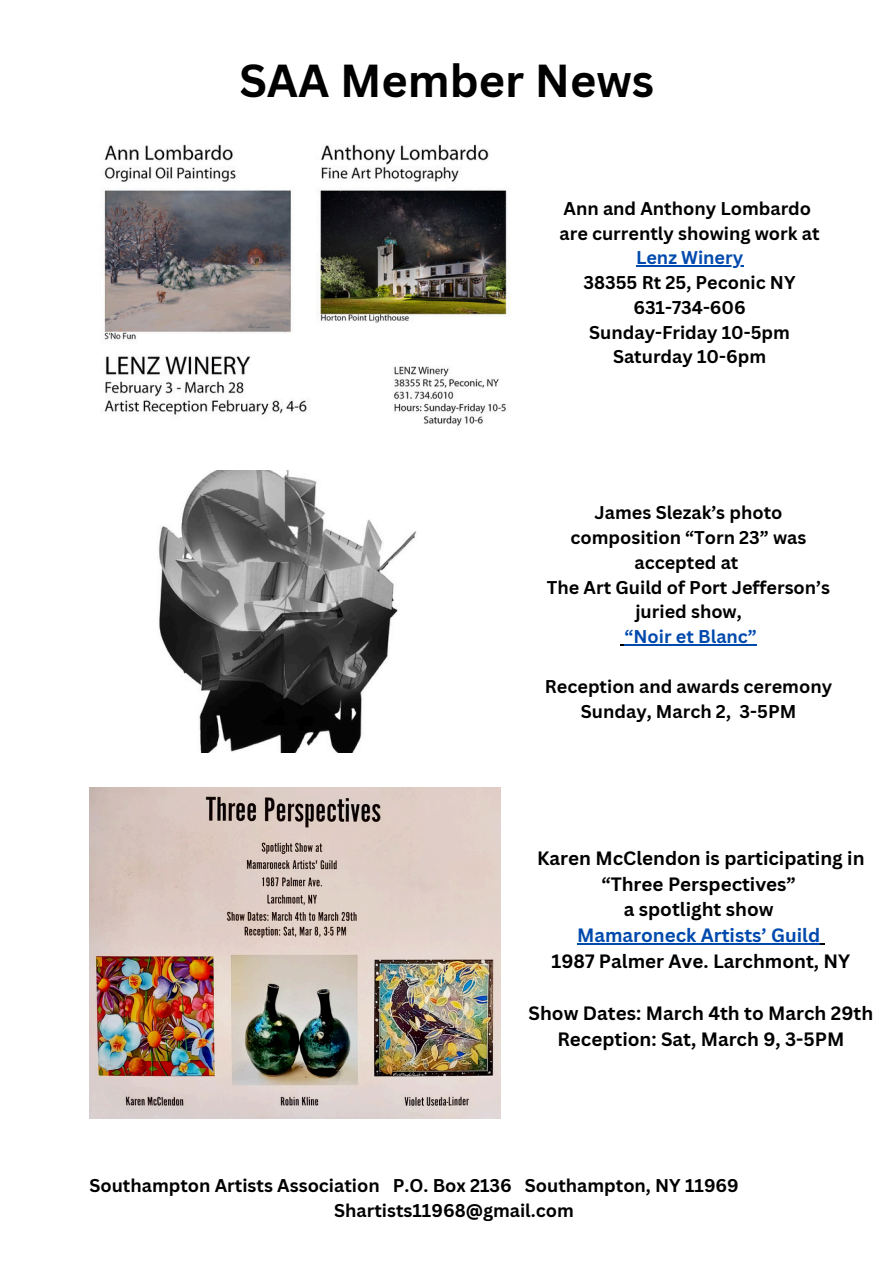
<style>
.page{position:relative;width:894px;height:1264px;background:#fff}
.page>*{position:absolute;margin:0;border:0;box-sizing:border-box;transform-origin:0 0}
.t1{font:700 45px "Canva Sans";color:#000}
.t2{font:700 18.75px/25.8px "Canva Sans";color:#000;text-align:center}
.t3{font:700 18.75px "Canva Sans";color:#004aad}
.t4{font:700 18px/24.8px "Canva Sans";color:#000;text-align:center}
.t5{font:700 18px "Canva Sans";color:#004aad}
.s1{color:#004aad}
</style>
<div class="page">
<img style="left:104px;top:144px;width:405px;height:282px">
<img style="left:158px;top:471px;width:259px;height:281px">
<img style="left:89px;top:787px;width:411px;height:331px">
<hr style="left:636px;top:265px;width:107px;height:1px;background:#004aad">
<hr style="left:577px;top:943px;width:243px;height:1px;background:#004aad">
<hr style="left:624px;top:644px;width:132px;height:1px;background:#004aad">
<p class="t1" style="left:239px;top:49px;width:416px">SAA Member News</p>
<p class="t4" style="left:563px;top:195px;width:249px">Ann and Anthony Lombardo</p>
<p class="t4" style="left:559px;top:220px;width:261px">are currently showing work at</p>
<p class="t4" style="left:583px;top:245px;width:213px"><span class="s1">Lenz Winery<br></span>38355 Rt 25, Peconic NY</p>
<p class="t4" style="left:633px;top:294px;width:114px">631-734-606</p>
<p class="t4" style="left:589px;top:319px;width:202px">Sunday-Friday 10-5pm</p>
<p class="t4" style="left:613px;top:344px;width:154px">Saturday 10-6pm</p>
<p class="t4" style="left:570px;top:500px;width:237px">James Slezak’s photo composition “Torn 23” was accepted at</p>
<p class="t4" style="left:546px;top:574px;width:284px">The Art Guild of Port Jefferson’s juried show,</p>
<p class="t5" style="left:624px;top:624px;width:134px">“Noir et Blanc”</p>
<p class="t4" style="left:544px;top:673px;width:288px">Reception and awards ceremony<br>Sunday, March 2, 3-5PM</p>
<p class="t2" style="left:537px;top:844px;width:329px">Karen McClendon is participating in “Three Perspectives”</p>
<p class="t2" style="left:623px;top:896px;width:151px">a spotlight show</p>
<p class="t3" style="left:577px;top:922px;width:244px">Mamaroneck Artists’ Guild</p>
<p class="t2" style="left:551px;top:948px;width:300px">1987 Palmer Ave. Larchmont, NY</p>
<p class="t2" style="left:528px;top:999px;width:346px">Show Dates: March 4th to March 29th</p>
<p class="t2" style="left:557px;top:1025px;width:288px">Reception: Sat, March 9, 3-5PM</p>
<p class="t4" style="left:89px;top:1172px;width:650px">Southampton Artists Association P.O. Box 2136 Southampton, NY 11969</p>
<p class="t4" style="left:334px;top:1197px;width:241px">Shartists11968@gmail.com</p>
</div>
